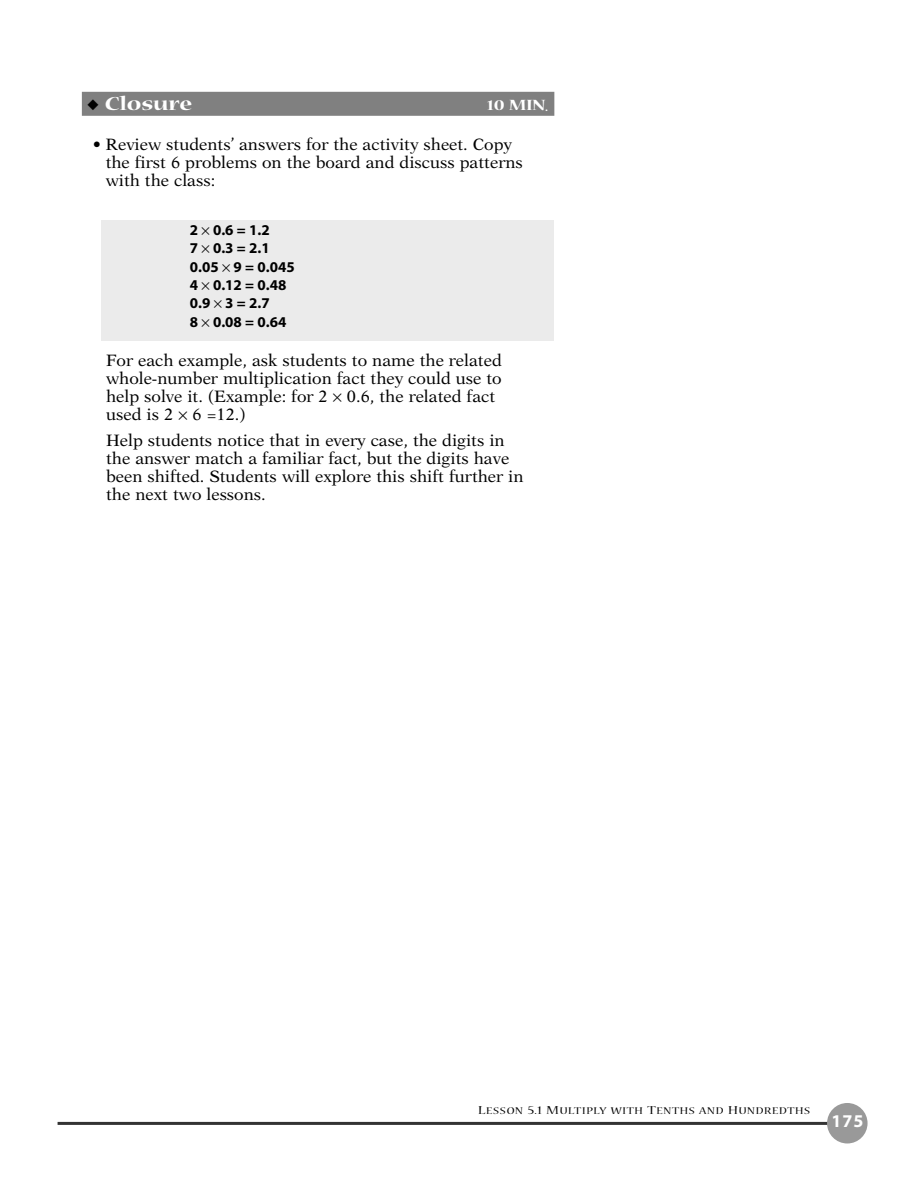
<style>
.page{position:relative;width:918px;height:1188px;background:#fff}
.page>*{position:absolute;margin:0;border:0;box-sizing:border-box;transform-origin:0 0}
.t1{font:700 expanded 21px "Nueva";color:#fff}
.t2{font:700 18px "Myriad";color:#fff}
.t3{font:16.5px/18px "New Aster";color:#000}
.t4{font:700 expanded 16.5px "Nueva";color:#fff}
.t5{font:700 15px/18.5px "Myriad";color:#000}
.t6{font:10.8px "Nueva";letter-spacing:.06em;color:#000;scale:1.2 1}
.s1{color:#000}
.s2{font-size:13.5px}
.s3{font-size:12.75px}
</style>
<div class="page">
<div style="left:101px;top:220px;width:453px;height:121px;background:#ebebeb"></div>
<hr style="left:58px;top:1122px;width:792px;height:3px;background:#333">
<div style="left:827px;top:1103px;width:41px;height:40px;background:#999;border-radius:50%"></div>
<div style="left:82px;top:92px;width:472px;height:24px;background:#808080"></div>
<p class="t1" style="left:87px;top:95px;width:106px"><span class="s1">◆</span> Closure</p>
<p class="t4" style="left:487px;top:99px;width:62px">10 MIN<span class="s2">.</span></p>
<p class="t3" style="left:106px;top:137px;width:419px;text-indent:-13px">• Review students’ answers for the activity sheet. Copy the first 6 problems on the board and discuss patterns with the class:</p>
<p class="t5" style="left:190px;top:222px;width:106px">2 0.6 = 1.2<br>7 0.3 = 2.1<br>0.05 9 = 0.045<br>4 0.12 = 0.48<br>0.9 3 = 2.7<br>8 0.08 = 0.64</p>
<p class="t3" style="left:106px;top:352px;width:397px">For each example, ask students to name the related whole-number multiplication fact they could use to help solve it. (Example: for 2 0.6, the related fact used is 2 6 =12.)</p>
<p class="t3" style="left:106px;top:432px;width:419px">Help students notice that in every case, the digits in the answer match a familiar fact, but the digits have been shifted. Students will explore this shift further in the next two lessons.</p>
<p class="t6" style="left:478px;top:1107px;width:278px"><span class="s3">L</span>ESSON <span class="s3">5.1 M</span>ULTIPLY WITH <span class="s3">T</span>ENTHS AND <span class="s3">H</span>UNDREDTHS</p>
<p class="t2" style="left:832px;top:1115px;width:33px">175</p>
</div>
